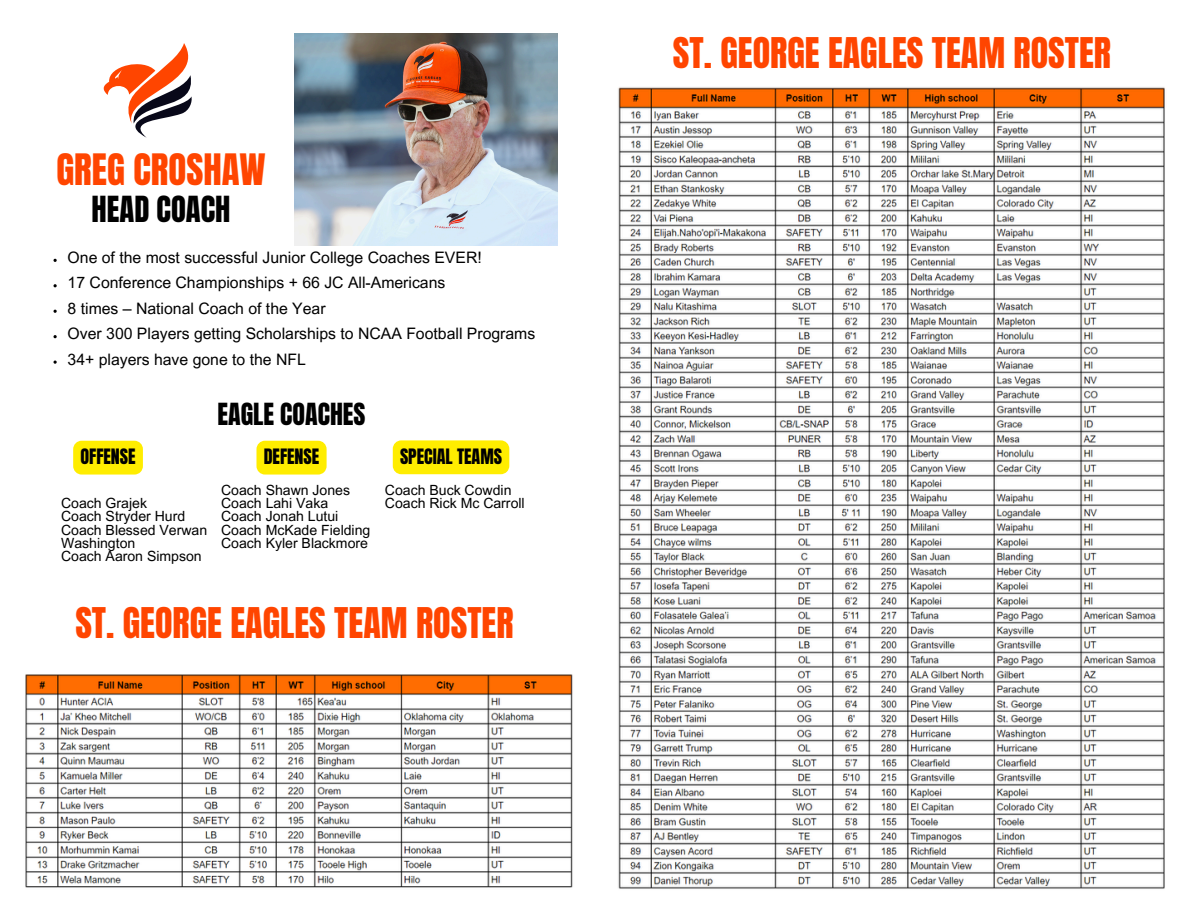
<style>
.page{position:relative;width:1188px;height:918px;background:#fff}
.page>*{position:absolute;margin:0;border:0;box-sizing:border-box;transform-origin:0 0}
.t1{font:36.75px "Anton";color:#ff4500}
.t2{font:36px "Anton";color:#ff4500}
.t3{font:30.6px "Anton";color:#000}
.t4{font:25.95px "Anton";color:#000}
.t5{font:18px "Anton";color:#000}
.t6{font:15.75px "Arial MT Pro";color:#000}
.t7{font:14.1px/13.2px "Arial MT Pro";color:#000}
</style>
<div class="page">
<svg style="left:104px;top:43px;width:88px;height:95px"></svg>
<img style="left:294px;top:34px;width:264px;height:211px">
<img style="left:25px;top:674px;width:548px;height:214px">
<img style="left:618px;top:87px;width:547px;height:802px">
<svg style="left:73px;top:441px;width:70px;height:34px;background:#ffed0a"></svg>
<svg style="left:256px;top:441px;width:71px;height:34px;background:#ffed0c"></svg>
<div style="left:393px;top:440px;width:116px;height:34px;background:#ffed00"></div>
<h4 class="t1" style="left:56px;top:143px;width:211px">GREG CROSHAW</h4>
<h3 class="t3" style="left:92px;top:188px;width:140px">HEAD COACH</h3>
<p class="t6" style="left:68px;top:252px;width:416px">One of the most successful Junior College Coaches EVER!</p>
<p class="t6" style="left:68px;top:277px;width:379px">17 Conference Championships + 66 JC All-Americans</p>
<p class="t6" style="left:68px;top:302px;width:259px">8 times – National Coach of the Year</p>
<p class="t6" style="left:68px;top:328px;width:469px">Over 300 Players getting Scholarships to NCAA Football Programs</p>
<p class="t6" style="left:68px;top:353px;width:240px">34+ players have gone to the NFL</p>
<p class="t4" style="left:217px;top:395px;width:150px">EAGLE COACHES</p>
<p class="t5" style="left:80px;top:444px;width:57px">OFFENSE</p>
<h1 class="t5" style="left:264px;top:444px;width:57px">DEFENSE</h1>
<p class="t5" style="left:400px;top:443px;width:104px">SPECIAL TEAMS</p>
<h4 class="t7" style="left:385px;top:485px;width:128px">Coach Buck Cowdin</h4>
<p class="t7" style="left:221px;top:485px;width:130px">Coach Shawn Jones</p>
<p class="t7" style="left:221px;top:498px;width:109px">Coach Lahi Vaka</p>
<p class="t7" style="left:221px;top:512px;width:119px">Coach Jonah Lutui</p>
<p class="t7" style="left:221px;top:525px;width:151px">Coach McKade Fielding</p>
<p class="t7" style="left:221px;top:538px;width:148px">Coach Kyler Blackmore</p>
<p class="t7" style="left:61px;top:498px;width:87px">Coach Grajek</p>
<h4 class="t7" style="left:385px;top:498px;width:141px">Coach Rick Mc Carroll</h4>
<p class="t7" style="left:61px;top:512px;width:126px">Coach Stryder Hurd</p>
<p class="t7" style="left:61px;top:525px;width:148px">Coach Blessed Verwan<br>Washington</p>
<p class="t7" style="left:61px;top:551px;width:142px">Coach Aaron Simpson</p>
<p class="t2" style="left:75px;top:597px;width:440px">ST. GEORGE EAGLES TEAM ROSTER</p>
<h1 class="t2" style="left:673px;top:27px;width:440px">ST. GEORGE EAGLES TEAM ROSTER</h1>
</div>
